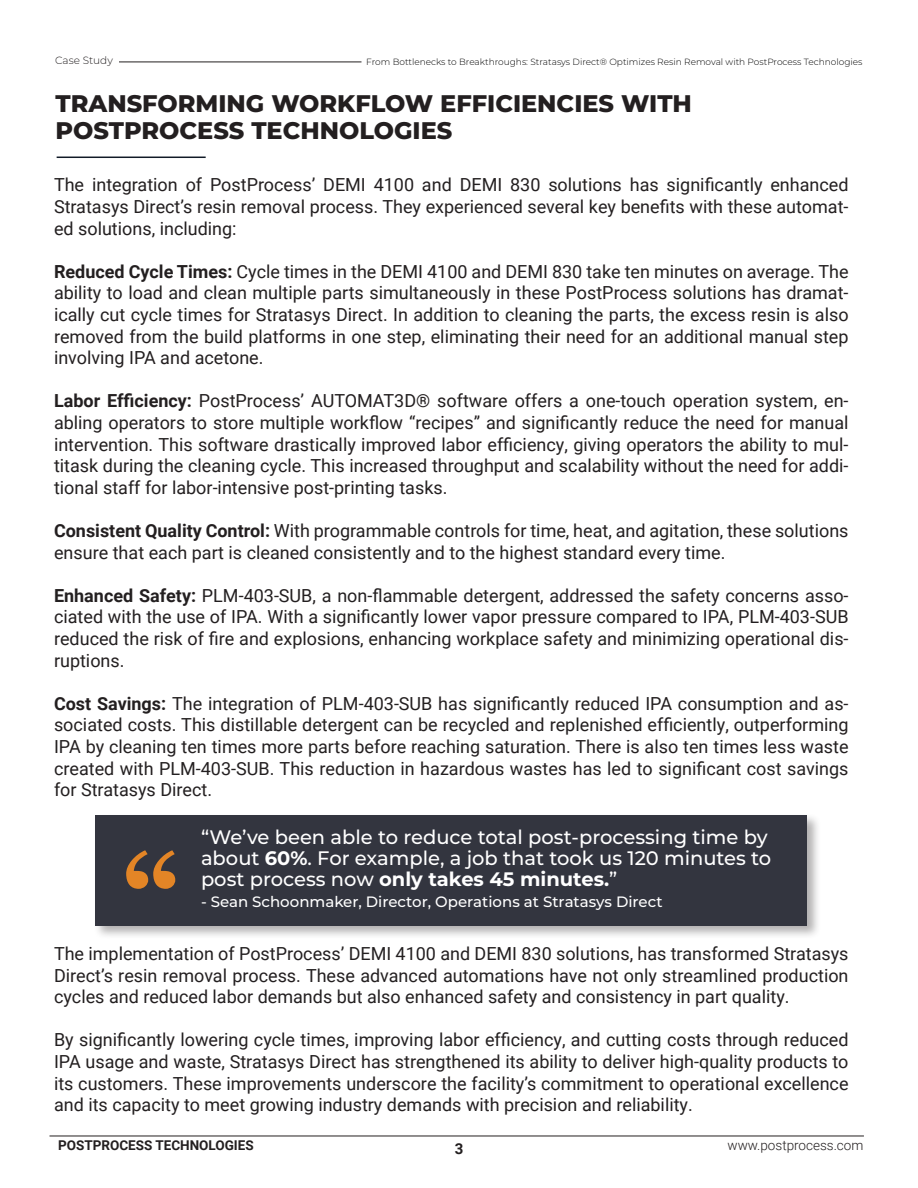
<style>
.page{position:relative;width:918px;height:1188px;background:#fff}
.page>*{position:absolute;margin:0;border:0;box-sizing:border-box;transform-origin:0 0}
.t1{font:700 112.5px "Georgia";color:#e38526}
.t2{font:800 24px/27px "Montserrat";color:#231f20}
.t3{font:500 19.5px/21px "Montserrat";color:#fff}
.t4{font:18px/21.6px "Roboto";color:#231f20;text-align:justify}
.t5{font:500 15px "Montserrat";color:#fff}
.t6{font:700 15px "Roboto";color:#231f20}
.t7{font:700 13.5px "Roboto";color:#231f20}
.t8{font:300 13.5px "Roboto";color:#231f20}
.t9{font:300 10.5px "Montserrat";color:#231f20}
.t10{font:300 9px "Montserrat";color:#000}
.s1{font-weight:700}
</style>
<div class="page">
<hr style="left:50px;top:1136px;width:814px;height:1px;background:#231f20">
<hr style="left:57px;top:157px;width:149px;height:1px;background:#111b27">
<hr style="left:119px;top:62px;width:243px;height:1px;background:#231f20">
<div style="left:94px;top:813px;width:727px;height:127px;background:#231f20;opacity:.35"></div>
<div style="left:96px;top:815px;width:711px;height:110px;background:#33353f"></div>
<p class="t9" style="left:55px;top:53px;width:59px">Case Study</p>
<p class="t10" style="left:366px;top:56px;width:498px">From Bottlenecks to Breakthroughs: Stratasys Direct® Optimizes Resin Removal with PostProcess Technologies</p>
<p class="t2" style="left:56px;top:88px;width:638px">TRANSFORMING WORKFLOW EFFICIENCIES WITH<br>POSTPROCESS TECHNOLOGIES</p>
<p class="t4" style="left:54px;top:173px;width:796px">The integration of PostProcess’ DEMI 4100 and DEMI 830 solutions has significantly enhanced Stratasys Direct’s resin removal process. They experienced several key benefits with these automat&shy;ed solutions, including:</p>
<p class="t4" style="left:54px;top:260px;width:796px"><span class="s1">Reduced Cycle Times:</span> Cycle times in the DEMI 4100 and DEMI 830 take ten minutes on average. The ability to load and clean multiple parts simultaneously in these PostProcess solutions has dramat&shy;ically cut cycle times for Stratasys Direct. In addition to cleaning the parts, the excess resin is also removed from the build platforms in one step, eliminating their need for an additional manual step involving IPA and acetone.</p>
<p class="t4" style="left:54px;top:389px;width:796px"><span class="s1">Labor Efficiency:</span> PostProcess’ AUTOMAT3D® software offers a one-touch operation system, en&shy;abling operators to store multiple workflow “recipes” and significantly reduce the need for manual intervention. This software drastically improved labor efficiency, giving operators the ability to mul&shy;titask during the cleaning cycle. This increased throughput and scalability without the need for addi&shy;tional staff for labor-intensive post-printing tasks.</p>
<p class="t4" style="left:54px;top:519px;width:796px"><span class="s1">Consistent Quality Control:</span> With programmable controls for time, heat, and agitation, these solutions ensure that each part is cleaned consistently and to the highest standard every time.</p>
<p class="t4" style="left:54px;top:584px;width:796px"><span class="s1">Enhanced Safety:</span> PLM-403-SUB, a non-flammable detergent, addressed the safety concerns asso&shy;ciated with the use of IPA. With a significantly lower vapor pressure compared to IPA, PLM-403-SUB reduced the risk of fire and explosions, enhancing workplace safety and minimizing operational dis&shy;ruptions.</p>
<p class="t4" style="left:54px;top:692px;width:796px"><span class="s1">Cost Savings:</span> The integration of PLM-403-SUB has significantly reduced IPA consumption and as&shy;sociated costs. This distillable detergent can be recycled and replenished efficiently, outperforming IPA by cleaning ten times more parts before reaching saturation. There is also ten times less waste created with PLM-403-SUB. This reduction in hazardous wastes has led to significant cost savings for Stratasys Direct.</p>
<p class="t1" style="left:122px;top:810px;width:60px">“</p>
<p class="t3" style="left:201px;top:826px;width:572px">“We’ve been able to reduce total post-processing time by about <span class="s1">60%</span>. For example, a job that took us 120 minutes to post process now <span class="s1">only takes 45 minutes.</span>”</p>
<p class="t5" style="left:201px;top:892px;width:463px">- Sean Schoonmaker, Director, Operations at Stratasys Direct</p>
<p class="t4" style="left:54px;top:942px;width:796px">The implementation of PostProcess’ DEMI 4100 and DEMI 830 solutions, has transformed Stratasys Direct’s resin removal process. These advanced automations have not only streamlined production cycles and reduced labor demands but also enhanced safety and consistency in part quality.</p>
<p class="t4" style="left:54px;top:1028px;width:796px">By significantly lowering cycle times, improving labor efficiency, and cutting costs through reduced IPA usage and waste, Stratasys Direct has strengthened its ability to deliver high-quality products to its customers. These improvements underscore the facility’s commitment to operational excellence and its capacity to meet growing industry demands with precision and reliability.</p>
<p class="t7" style="left:58px;top:1136px;width:197px">POSTPROCESS TECHNOLOGIES</p>
<p class="t6" style="left:455px;top:1138px;width:10px">3</p>
<p class="t8" style="left:728px;top:1136px;width:137px">www.postprocess.com</p>
</div>
